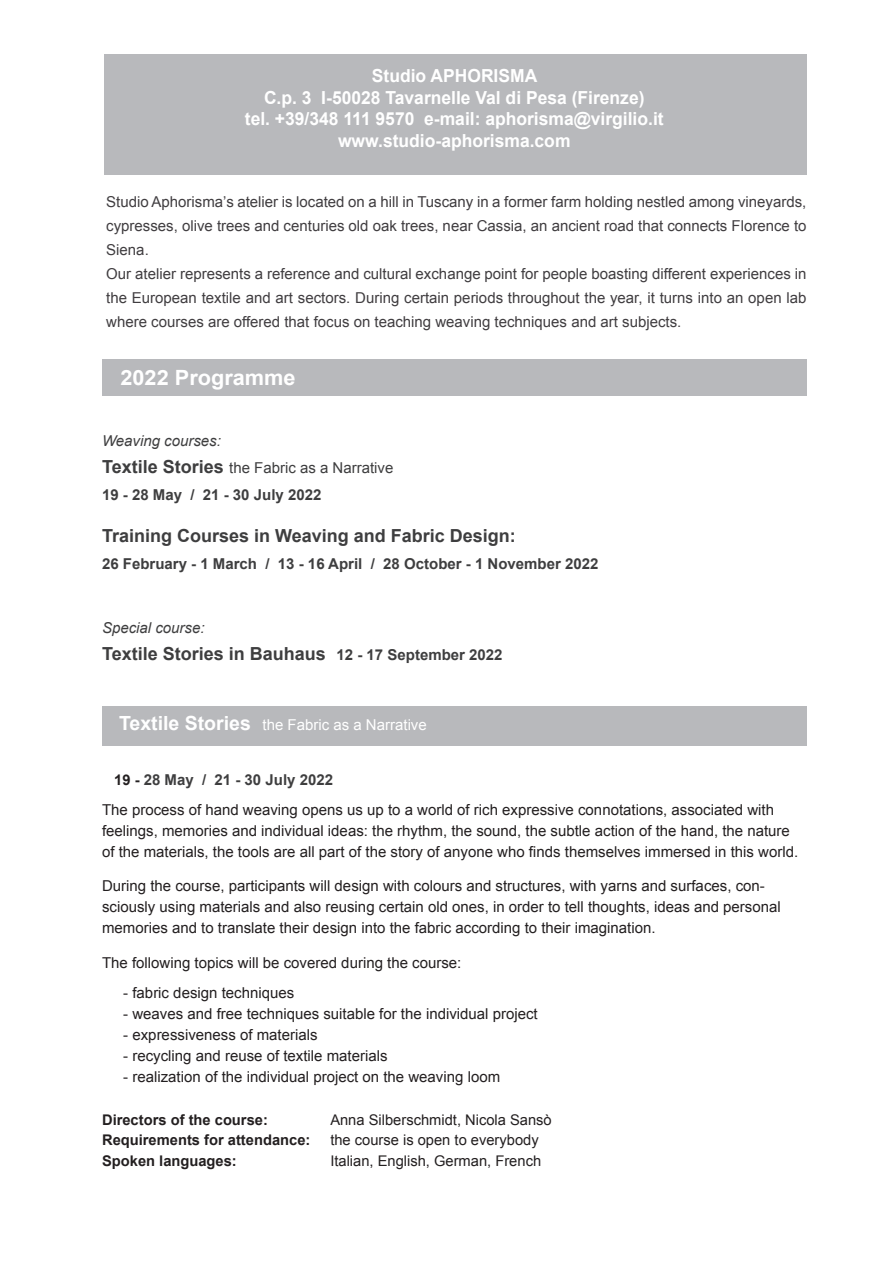
<style>
.page{position:relative;width:893px;height:1263px;background:#fff}
.page>*{position:absolute;margin:0;border:0;box-sizing:border-box;transform-origin:0 0}
.t1{font:700 21px "Arial";color:#fff}
.t2{font:700 18px "Arial";color:#fff}
.t3{font:700 18px "Arial";color:#3e3e3f}
.t4{font:15px/21px "Arial";color:#231f20}
.t5{font:15px/24px "Arial";color:#403d40;text-align:justify}
.t6{font:700 15px "Arial";color:#3e3e3f}
.t7{font:15px "Arial";color:#3e3e3f}
.t8{font:15px "Arial";color:#fff}
.t9{font:italic 15px "Arial";color:#3e3e3f}
.t10{font:14.7px "Arial";color:#231f20}
.t11{font:700 14.7px "Arial";color:#231f20}
.s1{font-weight:700;font-size:18px}
.s2{font-size:15px}
.s3{font-weight:700;font-size:19.5px}
.s4{font-size:14.7px;color:#231f20}
</style>
<div class="page">
<div style="left:104px;top:54px;width:702px;height:120px;background:#b8b9bc"></div>
<div style="left:102px;top:359px;width:704px;height:36px;background:#b8b9bc"></div>
<div style="left:102px;top:706px;width:704px;height:39px;background:#b8b9bc"></div>
<p class="t2" style="left:372px;top:64px;width:167px">Studio APHORISMA</p>
<p class="t2" style="left:264px;top:85px;width:382px">C.p. 3 I-50028 Tavarnelle Val di Pesa (Firenze)</p>
<p class="t2" style="left:245px;top:107px;width:420px">tel. +39/348 111 9570 e-mail: aphorisma@virgilio.it</p>
<p class="t2" style="left:338px;top:129px;width:234px">www.studio-aphorisma.com</p>
<p class="t5" style="left:106px;top:189px;width:702px">Studio Aphorisma’s atelier is located on a hill in Tuscany in a former farm holding nestled among vineyards, cypresses, olive trees and centuries old oak trees, near Cassia, an ancient road that connects Florence to Siena.</p>
<p class="t5" style="left:106px;top:261px;width:702px">Our atelier represents a reference and cultural exchange point for people boasting different experiences in the European textile and art sectors. During certain periods throughout the year, it turns into an open lab where courses are offered that focus on teaching weaving techniques and art subjects.</p>
<p class="t1" style="left:120px;top:364px;width:177px">2022 Programme</p>
<p class="t9" style="left:102px;top:431px;width:120px">Weaving courses:</p>
<p class="t7" style="left:102px;top:458px;width:293px"><span class="s1">Textile Stories</span> the Fabric as a Narrative</p>
<p class="t6" style="left:102px;top:485px;width:221px">19 - 28 May / 21 - 30 July 2022</p>
<p class="t3" style="left:102px;top:524px;width:415px">Training Courses in Weaving and Fabric Design:</p>
<p class="t6" style="left:102px;top:554px;width:498px">26 February - 1 March / 13 - 16 April / 28 October - 1 November 2022</p>
<p class="t9" style="left:102px;top:617px;width:104px">Special course:</p>
<p class="t3" style="left:102px;top:641px;width:402px">Textile Stories in Bauhaus <span class="s2">12 - 17 September 2022</span></p>
<p class="t8" style="left:119px;top:715px;width:309px"><span class="s3">Textile Stories</span> the Fabric as a Narrative</p>
<p class="t6" style="left:114px;top:770px;width:220px"><span class="s4">19 -</span> 28 May / 21 - 30 July 2022</p>
<p class="t4" style="left:102px;top:799px;width:698px">The process of hand weaving opens us up to a world of rich expressive connotations, associated with feelings, memories and individual ideas: the rhythm, the sound, the subtle action of the hand, the nature of the materials, the tools are all part of the story of anyone who finds themselves immersed in this world.</p>
<p class="t4" style="left:102px;top:876px;width:680px">During the course, participants will design with colours and structures, with yarns and surfaces, con&shy;sciously using materials and also reusing certain old ones, in order to tell thoughts, ideas and personal memories and to translate their design into the fabric according to their imagination.</p>
<p class="t4" style="left:102px;top:952px;width:361px">The following topics will be covered during the course:</p>
<p class="t4" style="left:123px;top:982px;width:172px">- fabric design techniques</p>
<p class="t4" style="left:123px;top:1003px;width:416px">- weaves and free techniques suitable for the individual project</p>
<p class="t4" style="left:123px;top:1024px;width:196px">- expressiveness of materials</p>
<p class="t4" style="left:123px;top:1045px;width:266px">- recycling and reuse of textile materials</p>
<p class="t4" style="left:123px;top:1066px;width:378px">- realization of the individual project on the weaving loom</p>
<p class="t11" style="left:102px;top:1110px;width:167px">Directors of the course:</p>
<p class="t10" style="left:330px;top:1110px;width:223px">Anna Silberschmidt, Nicola Sansò</p>
<p class="t11" style="left:102px;top:1130px;width:210px">Requirements for attendance:</p>
<p class="t10" style="left:330px;top:1130px;width:210px">the course is open to everybody</p>
<p class="t11" style="left:102px;top:1151px;width:136px">Spoken languages:</p>
<p class="t10" style="left:330px;top:1151px;width:212px">Italian, English, German, French</p>
</div>
